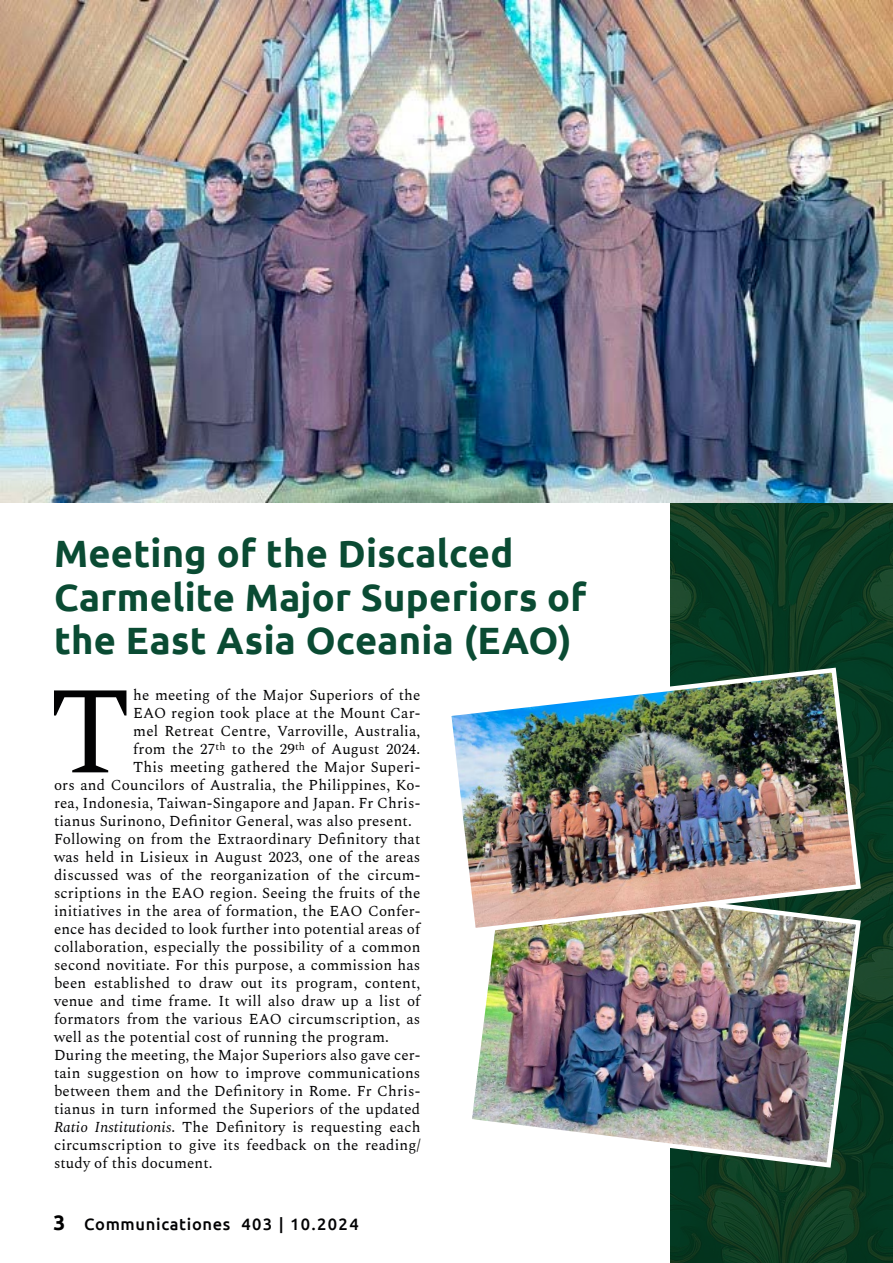
<style>
.page{position:relative;width:893px;height:1263px;background:#fff}
.page>*{position:absolute;margin:0;border:0;box-sizing:border-box;transform-origin:0 0}
.t1{font:124.05px "Spectral";color:#020203}
.t2{font:700 37.95px/43.5px "Ubuntu";letter-spacing:.005em;color:#0a4b33}
.t3{font:500 16.5px "Ubuntu";letter-spacing:.04em;color:#020203}
.t4{font:15px "Spectral";letter-spacing:.01em;color:#020203}
.s1{font-style:italic}
.s2{font-weight:700;font-size:21px;color:#000}
</style>
<div class="page">
<svg style="left:670px;top:502px;width:223px;height:761px;background:#0b3b22"></svg>
<img style="left:0;top:0;width:893px;height:502px">
<img style="left:472px;top:935px;width:391px;height:235px">
<img style="left:451px;top:665px;width:412px;height:270px">
<h2 class="t2" style="left:54px;top:532px;width:534px">Meeting of the Discalced<br>Carmelite Major Superiors of the East Asia Oceania (EAO)</h2>
<h1 class="t1" style="left:48px;top:641px;width:85px">T</h1>
<p class="t4" style="left:133px;top:684px;width:289px">he meeting of the Major Superiors of the</p>
<p class="t4" style="left:133px;top:702px;width:289px">EAO region took place at the Mount Car-</p>
<p class="t4" style="left:133px;top:720px;width:289px">mel Retreat Centre, Varroville, Australia,</p>
<p class="t4" style="left:133px;top:738px;width:289px">from the 27<sup>th</sup> to the 29<sup>th</sup> of August 2024.</p>
<p class="t4" style="left:133px;top:756px;width:289px">This meeting gathered the Major Superi-</p>
<p class="t4" style="left:54px;top:774px;width:368px">ors and Councilors of Australia, the Philippines, Ko-</p>
<p class="t4" style="left:54px;top:792px;width:368px">rea, Indonesia, Taiwan-Singapore and Japan. Fr Chris-</p>
<p class="t4" style="left:54px;top:810px;width:359px">tianus Surinono, Definitor General, was also present.</p>
<p class="t4" style="left:54px;top:828px;width:368px">Following on from the Extraordinary Definitory that</p>
<p class="t4" style="left:54px;top:846px;width:368px">was held in Lisieux in August 2023, one of the areas</p>
<p class="t4" style="left:54px;top:864px;width:368px">discussed was of the reorganization of the circum-</p>
<p class="t4" style="left:54px;top:882px;width:368px">scriptions in the EAO region. Seeing the fruits of the</p>
<p class="t4" style="left:54px;top:900px;width:368px">initiatives in the area of formation, the EAO Confer-</p>
<p class="t4" style="left:54px;top:918px;width:368px">ence has decided to look further into potential areas of</p>
<p class="t4" style="left:54px;top:936px;width:368px">collaboration, especially the possibility of a common</p>
<p class="t4" style="left:54px;top:954px;width:368px">second novitiate. For this purpose, a commission has</p>
<p class="t4" style="left:54px;top:972px;width:368px">been established to draw out its program, content,</p>
<p class="t4" style="left:54px;top:990px;width:368px">venue and time frame. It will also draw up a list of</p>
<p class="t4" style="left:54px;top:1008px;width:368px">formators from the various EAO circumscription, as</p>
<p class="t4" style="left:54px;top:1026px;width:336px">well as the potential cost of running the program.</p>
<p class="t4" style="left:54px;top:1044px;width:368px">During the meeting, the Major Superiors also gave cer-</p>
<p class="t4" style="left:54px;top:1062px;width:368px">tain suggestion on how to improve communications</p>
<p class="t4" style="left:54px;top:1080px;width:368px">between them and the Definitory in Rome. Fr Chris-</p>
<p class="t4" style="left:54px;top:1098px;width:368px">tianus in turn informed the Superiors of the updated</p>
<p class="t4" style="left:54px;top:1116px;width:368px"><span class="s1">Ratio Institutionis</span>. The Definitory is requesting each</p>
<p class="t4" style="left:54px;top:1134px;width:368px">circumscription to give its feedback on the reading/</p>
<p class="t4" style="left:54px;top:1152px;width:160px">study of this document.</p>
<p class="t3" style="left:54px;top:1213px;width:307px"><span class="s2">3</span> Communicationes 403 | 10.2024</p>
</div>
